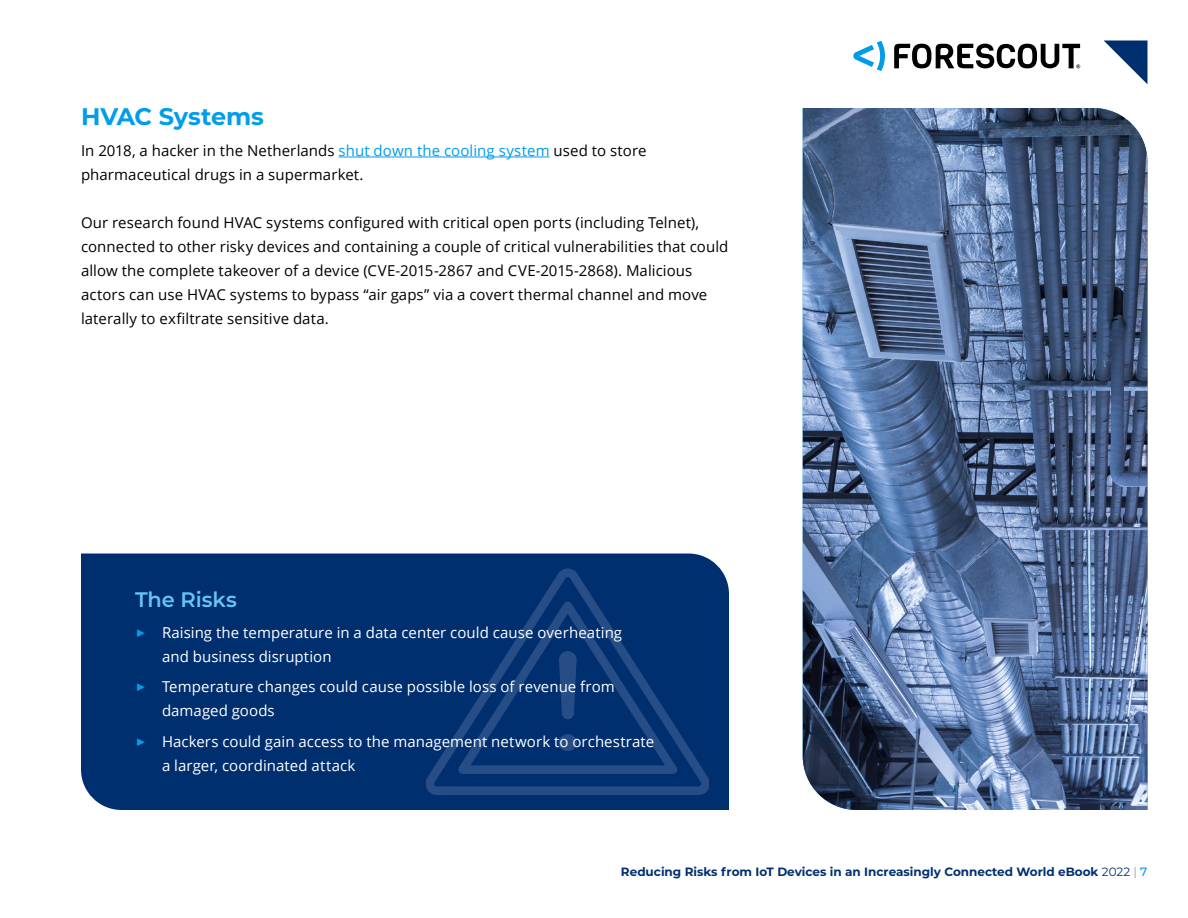
<style>
.page{position:relative;width:1188px;height:918px;background:#fff}
.page>*{position:absolute;margin:0;border:0;box-sizing:border-box;transform-origin:0 0}
.Header_16{font:700 24px "Montserrat";letter-spacing:-.005em;color:#009dea}
.Header_14_Risks{font:600 21px "Montserrat";letter-spacing:-.005em;color:#66c4f2}
.t1{font:15px/24px "Open Sans";letter-spacing:.005em;color:#000}
.t2{font:15px/24px "Open Sans";letter-spacing:.005em;color:#fff}
.t3{font:700 12px "Montserrat";color:#002f70}
.s1{color:#009dea}
.s2{font-family:"Montserrat";font-size:18px;color:#009dea}
.s3{font-weight:400}
.s4{font-weight:500;color:#b3b3b3}
.s5{font-weight:500;color:#009dea}
</style>
<div class="page">
<svg style="left:853px;top:41px;width:32px;height:30px"></svg>
<svg style="left:894px;top:44px;width:186px;height:25px"></svg>
<svg style="left:1104px;top:40px;width:43px;height:44px"></svg>
<hr style="left:339px;top:157px;width:211px;height:1px;background:#009dea">
<img style="left:803px;top:108px;width:345px;height:702px">
<div style="left:81px;top:554px;width:648px;height:256px;background:#002f70"></div>
<svg style="left:427px;top:567px;width:282px;height:229px;background:#073473"></svg>
<svg style="left:447px;top:590px;width:242px;height:192px;background:#073473"></svg>
<svg style="left:559px;top:651px;width:18px;height:68px"></svg>
<div style="left:559px;top:734px;width:18px;height:17px;background:#264d85;border-radius:8px"></div>
<p class="Header_16" style="left:81px;top:99px;width:184px">HVAC Systems</p>
<p class="t1" style="left:81px;top:138px;width:567px">In 2018, a hacker in the Netherlands <span class="s1">shut down the cooling system</span> used to store pharmaceutical drugs in a supermarket.</p>
<p class="t1" style="left:81px;top:210px;width:649px">Our research found HVAC systems configured with critical open ports (including Telnet), connected to other risky devices and containing a couple of critical vulnerabilities that could allow the complete takeover of a device (CVE-2015-2867 and CVE-2015-2868). Malicious actors can use HVAC systems to bypass “air gaps” via a covert thermal channel and move laterally to exfiltrate sensitive data.</p>
<p class="Header_14_Risks" style="left:135px;top:585px;width:104px">The Risks</p>
<p class="t2" style="left:162px;top:620px;width:462px;text-indent:-27px"><span class="s2">▶</span> Raising the temperature in a data center could cause overheating and business disruption</p>
<p class="t2" style="left:162px;top:675px;width:454px;text-indent:-27px"><span class="s2">▶</span> Temperature changes could cause possible loss of revenue from damaged goods</p>
<p class="t2" style="left:162px;top:729px;width:494px;text-indent:-27px"><span class="s2">▶</span> Hackers could gain access to the management network to orchestrate a larger, coordinated attack</p>
<p class="t3" style="left:621px;top:863px;width:528px">Reducing Risks from IoT Devices in an Increasingly Connected World eBook <span class="s3">2022</span> <span class="s4">|</span> <span class="s5">7</span></p>
</div>
